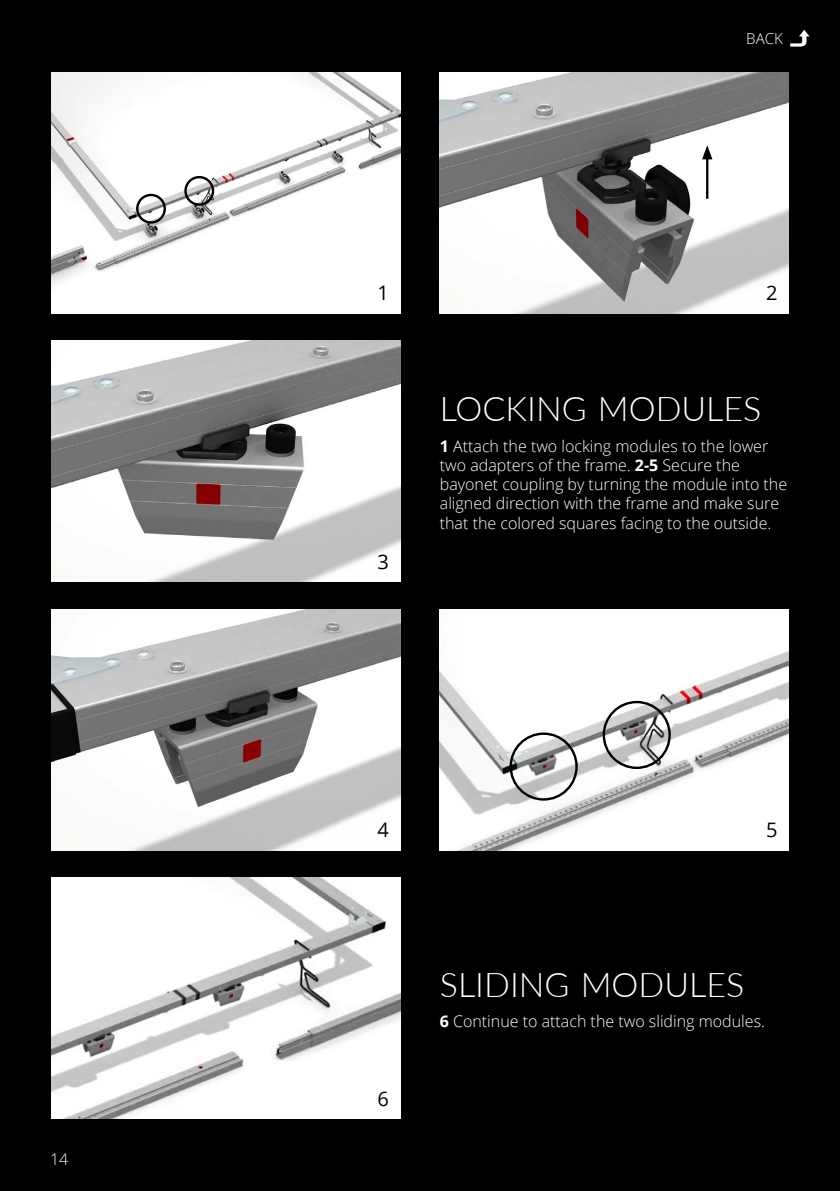
<style>
.page{position:relative;width:840px;height:1191px;background:#fff}
.page>*{position:absolute;margin:0;border:0;box-sizing:border-box;transform-origin:0 0}
.t1{font:300 34px "Lato";color:#fff}
.t2{font:20px "Open Sans";color:#000}
.t3{font:300 16px/19.2px "Open Sans";color:#fff}
.t4{font:300 15px "Open Sans";color:#fff}
.s1{font-weight:700}
</style>
<div class="page">
<div style="left:0;top:0;width:839px;height:1191px;background:#000"></div>
<img style="left:51px;top:72px;width:349px;height:241px">
<div style="left:136px;top:194px;width:30px;height:30px;border:2px solid #000;border-radius:50%"></div>
<div style="left:184px;top:176px;width:30px;height:30px;border:2px solid #000;border-radius:50%"></div>
<img style="left:51px;top:341px;width:349px;height:240px">
<img style="left:51px;top:609px;width:349px;height:241px">
<img style="left:51px;top:878px;width:349px;height:241px">
<img style="left:439px;top:609px;width:349px;height:241px">
<div style="left:602px;top:701px;width:68px;height:68px;border:2px solid #000;border-radius:50%"></div>
<div style="left:509px;top:732px;width:68px;height:68px;border:2px solid #000;border-radius:50%"></div>
<img style="left:439px;top:72px;width:349px;height:241px">
<hr style="left:705px;top:156px;width:3px;height:43px;background:#000">
<svg style="left:701px;top:145px;width:11px;height:14px"></svg>
<img style="left:787px;top:28px;width:24px;height:20px">
<p class="t3" style="left:50px;top:1149px;width:20px">14</p>
<p class="t4" style="left:745px;top:28px;width:38px">BACK</p>
<p class="t2" style="left:377px;top:279px;width:13px">1</p>
<p class="t2" style="left:377px;top:547px;width:13px">3</p>
<p class="t2" style="left:765px;top:279px;width:13px">2</p>
<h1 class="t1" style="left:439px;top:385px;width:323px">LOCKING MODULES</h1>
<p class="t3" style="left:439px;top:436px;width:348px"><span class="s1">1</span> Attach the two locking modules to the lower two adapters of the frame. <span class="s1">2-5</span> Secure the bayonet coupling by turning the module into the aligned direction with the frame and make sure that the colored squares facing to the outside.</p>
<p class="t2" style="left:377px;top:816px;width:13px">4</p>
<p class="t2" style="left:765px;top:816px;width:13px">5</p>
<p class="t2" style="left:377px;top:1085px;width:13px">6</p>
<h1 class="t1" style="left:439px;top:961px;width:306px">SLIDING MODULES</h1>
<p class="t3" style="left:439px;top:1011px;width:326px"><span class="s1">6</span> Continue to attach the two sliding modules.</p>
</div>
